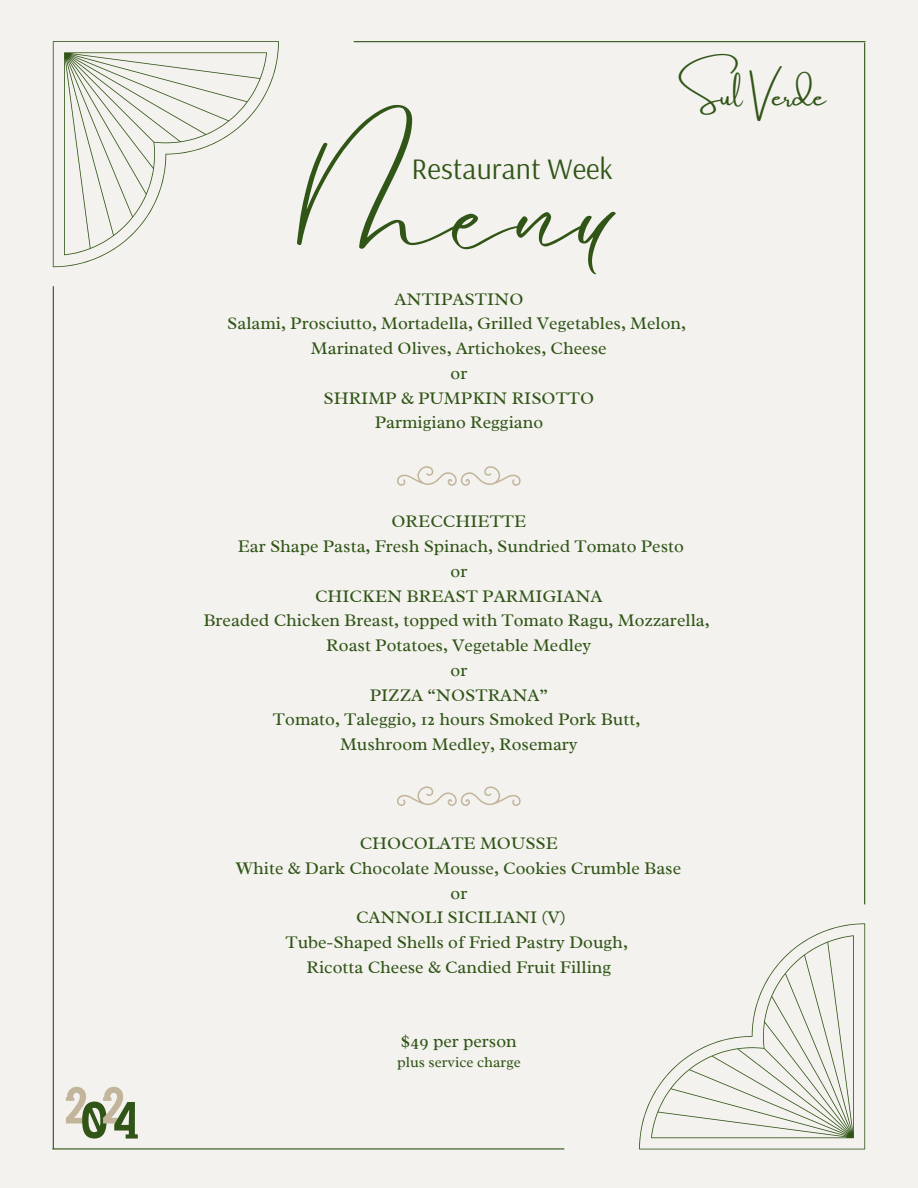
<style>
.page{position:relative;width:918px;height:1188px;background:#f4f2ee}
.page>*{position:absolute;margin:0;border:0;box-sizing:border-box;transform-origin:0 0}
.t1{font:98.7px "Le Jour Script";color:#305517}
.t2{font:29.7px "Arsenal";color:#305517}
.t3{font:27px "Amsterdam One";color:#305517}
.t4{font:18px "Radley";color:#305517}
.t5{font:15px "Radley";color:#305517}
</style>
<div class="page">
<svg style="left:53px;top:41px;width:226px;height:226px"></svg>
<svg style="left:64px;top:52px;width:203px;height:203px"></svg>
<hr style="left:53px;top:286px;width:1px;height:863px;background:#305517">
<hr style="left:52px;top:1148px;width:512px;height:1px;background:#305517">
<hr style="left:354px;top:41px;width:512px;height:1px;background:#305517">
<svg style="left:639px;top:923px;width:226px;height:226px"></svg>
<svg style="left:651px;top:935px;width:203px;height:203px"></svg>
<hr style="left:864px;top:43px;width:1px;height:861px;background:#305517">
<svg style="left:397px;top:786px;width:124px;height:20px"></svg>
<svg style="left:397px;top:466px;width:124px;height:20px"></svg>
<svg style="left:66px;top:1087px;width:72px;height:52px"></svg>
<p class="t1" style="left:298px;top:152px;width:324px">Menu</p>
<p class="t2" style="left:411px;top:149px;width:203px">Restaurant Week</p>
<p class="t3" style="left:678px;top:82px;width:150px">Sul Verde</p>
<p class="t4" style="left:394px;top:287px;width:130px">ANTIPASTINO</p>
<p class="t4" style="left:227px;top:312px;width:460px">Salami, Prosciutto, Mortadella, Grilled Vegetables, Melon,</p>
<p class="t4" style="left:311px;top:337px;width:297px">Marinated Olives, Artichokes, Cheese</p>
<p class="t4" style="left:451px;top:362px;width:18px">or</p>
<p class="t4" style="left:323px;top:386px;width:272px">SHRIMP &amp; PUMPKIN RISOTTO</p>
<p class="t4" style="left:375px;top:411px;width:170px">Parmigiano Reggiano</p>
<p class="t4" style="left:392px;top:510px;width:136px">ORECCHIETTE</p>
<p class="t4" style="left:238px;top:535px;width:448px">Ear Shape Pasta, Fresh Spinach, Sundried Tomato Pesto</p>
<p class="t4" style="left:451px;top:560px;width:18px">or</p>
<p class="t4" style="left:315px;top:584px;width:289px">CHICKEN BREAST PARMIGIANA</p>
<p class="t4" style="left:203px;top:609px;width:508px">Breaded Chicken Breast, topped with Tomato Ragu, Mozzarella,</p>
<p class="t4" style="left:326px;top:634px;width:267px">Roast Potatoes, Vegetable Medley</p>
<p class="t4" style="left:451px;top:659px;width:18px">or</p>
<p class="t4" style="left:370px;top:683px;width:180px">PIZZA “NOSTRANA”</p>
<p class="t4" style="left:273px;top:708px;width:369px">Tomato, Taleggio, 12 hours Smoked Pork Butt,</p>
<p class="t4" style="left:340px;top:733px;width:239px">Mushroom Medley, Rosemary</p>
<p class="t4" style="left:360px;top:832px;width:200px">CHOCOLATE MOUSSE</p>
<p class="t4" style="left:236px;top:857px;width:446px">White &amp; Dark Chocolate Mousse, Cookies Crumble Base</p>
<p class="t4" style="left:451px;top:881px;width:18px">or</p>
<p class="t4" style="left:356px;top:906px;width:211px">CANNOLI SICILIANI (V)</p>
<p class="t4" style="left:285px;top:931px;width:344px">Tube-Shaped Shells of Fried Pastry Dough,</p>
<p class="t4" style="left:306px;top:956px;width:306px">Ricotta Cheese &amp; Candied Fruit Filling</p>
<p class="t4" style="left:401px;top:1030px;width:117px">$49 per person</p>
<p class="t5" style="left:397px;top:1053px;width:125px">plus service charge</p>
</div>
